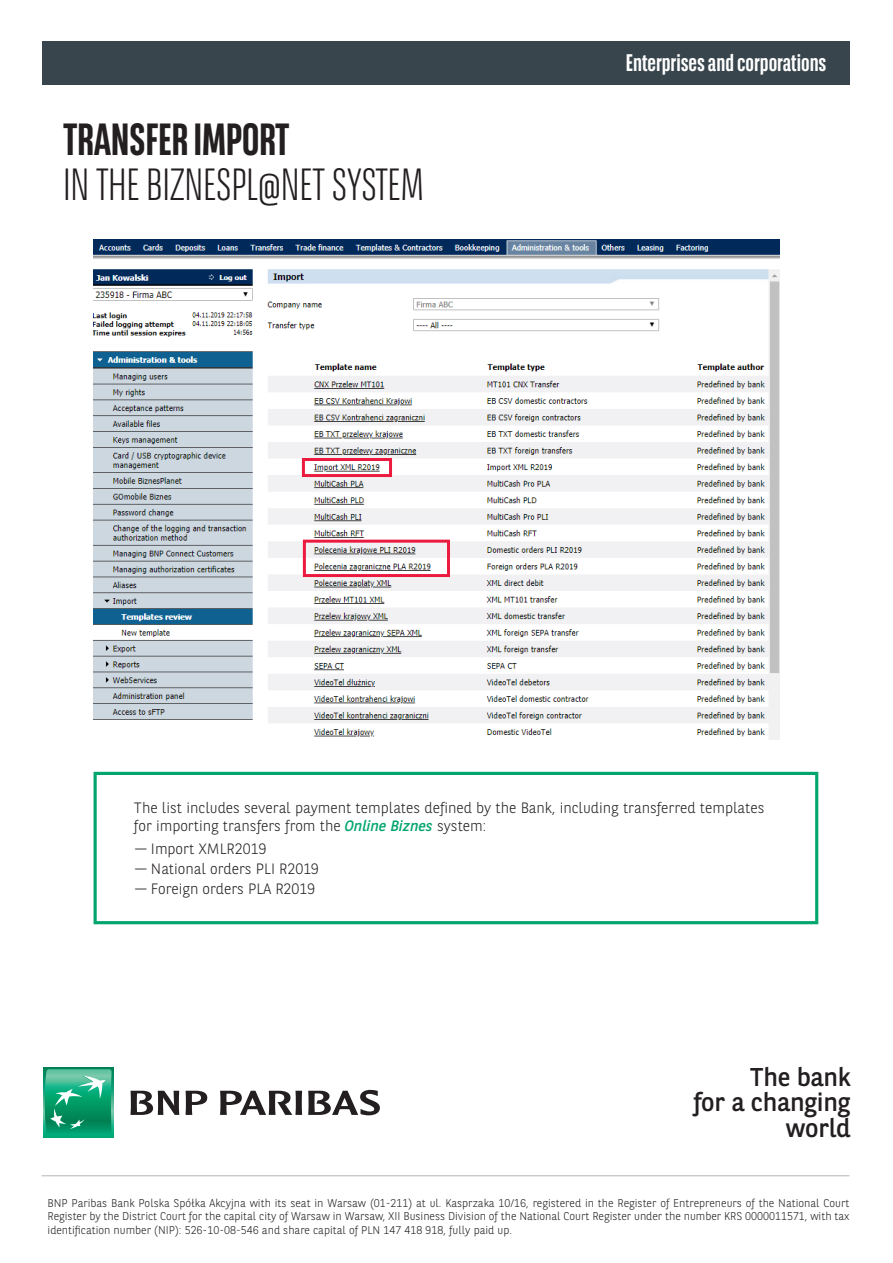
<style>
.page{position:relative;width:893px;height:1263px;background:#fff}
.page>*{position:absolute;margin:0;border:0;box-sizing:border-box;transform-origin:0 0}
.t1{font:300 45px/45px "BNPP Sans Condensed";letter-spacing:-.01em;color:#231f20}
.t2{font:25.65px/25.7px "BNPP Sans";letter-spacing:-.01em;color:#231f20;text-align:right}
.t3{font:700 24px "BNPP Sans Condensed";color:#fff}
.t4{font:300 15px/18px "BNPP Sans";color:#231f20}
.t5{font:300 11.25px/13.5px "BNPP Sans";color:#231f20;text-align:justify}
.s1{font-weight:700}
.s2{font-weight:400;font-style:italic;color:#00a66e}
</style>
<div class="page">
<svg style="left:43px;top:1068px;width:70px;height:69px"></svg>
<svg style="left:45px;top:1069px;width:67px;height:66px;background:#2cab82"></svg>
<svg style="left:130px;top:1091px;width:49px;height:24px"></svg>
<svg style="left:186px;top:1091px;width:21px;height:24px"></svg>
<svg style="left:220px;top:1091px;width:82px;height:24px"></svg>
<svg style="left:308px;top:1090px;width:72px;height:25px"></svg>
<hr style="left:41px;top:1175px;width:808px;height:1px;background:#bcbdc0">
<img style="left:94px;top:240px;width:685px;height:499px">
<div style="left:94px;top:772px;width:724px;height:152px;border:3px solid #00a66e"></div>
<div style="left:303px;top:540px;width:147px;height:37px;border:3px solid #ed1a40"></div>
<div style="left:302px;top:458px;width:90px;height:19px;border:3px solid #ed1a40"></div>
<div style="left:42px;top:41px;width:808px;height:44px;background:#38454d"></div>
<p class="t1" style="left:63px;top:116px;width:362px"><span class="s1">TRANSFER IMPORT<br></span>IN THE BIZNESPL@NET SYSTEM</p>
<p class="t3" style="left:626px;top:48px;width:202px">Enterprises and corporations</p>
<p class="t4" style="left:134px;top:798px;width:632px">The list includes several payment templates defined by the Bank, including transferred templates for importing transfers from the <span class="s2">Online Biznes</span> system:</p>
<p class="t4" style="left:134px;top:839px;width:134px">— Import XMLR2019</p>
<p class="t4" style="left:134px;top:859px;width:187px">— National orders PLI R2019</p>
<p class="t4" style="left:134px;top:879px;width:183px">— Foreign orders PLA R2019</p>
<p class="t2" style="left:693px;top:1063px;width:159px">The bank<br>for a changing world</p>
<p class="t5" style="left:48px;top:1195px;width:803px">BNP Paribas Bank Polska Spółka Akcyjna with its seat in Warsaw (01-211) at ul. Kasprzaka 10/16, registered in the Register of Entrepreneurs of the National Court Register by the District Court for the capital city of Warsaw in Warsaw, XII Business Division of the National Court Register under the number KRS 0000011571, with tax identification number (NIP): 526-10-08-546 and share capital of PLN 147 418 918, fully paid up.</p>
</div>
